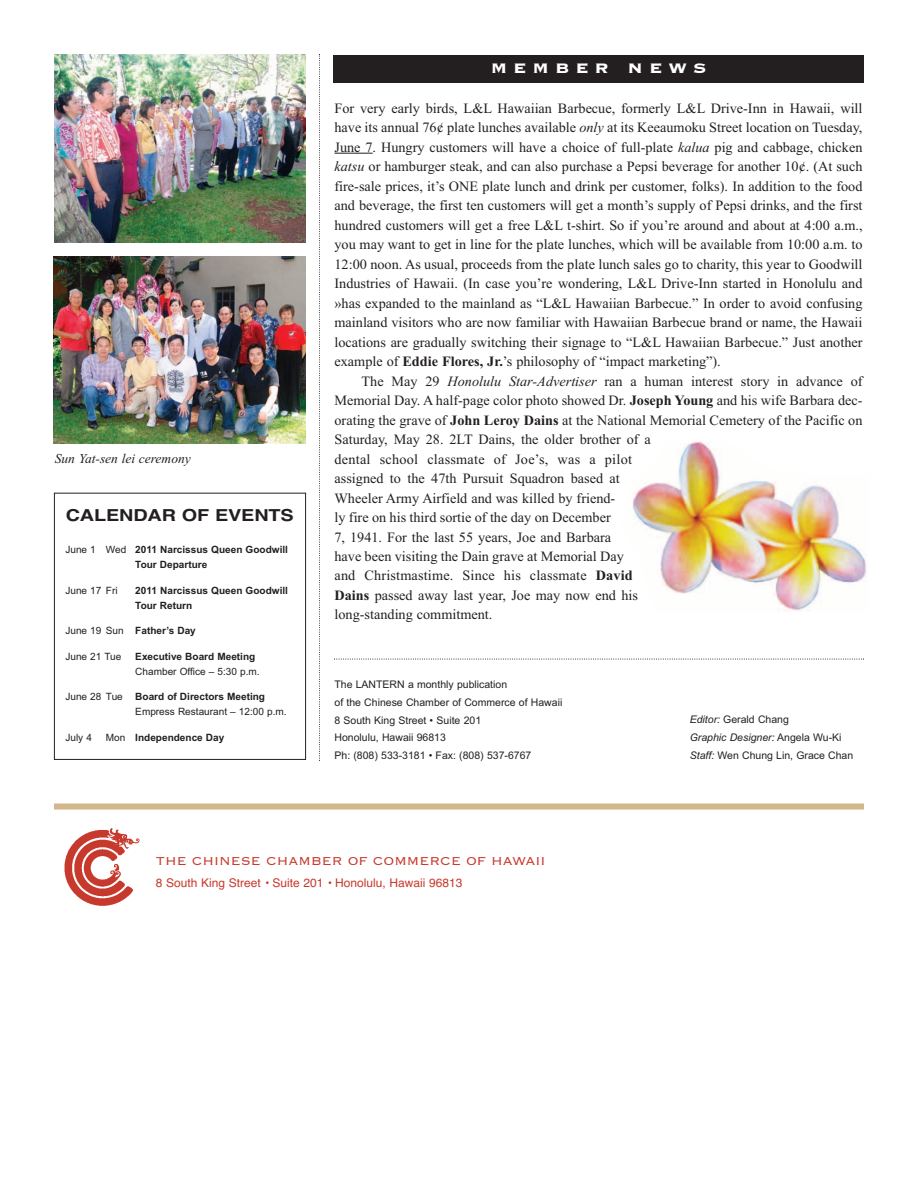
<style>
.page{position:relative;width:918px;height:1188px;background:#fff}
.page>*{position:absolute;margin:0;border:0;box-sizing:border-box;transform-origin:0 0}
.t1{font:700 18px "Copperplate";letter-spacing:.305em;color:#fff;scale:1.1 1}
.t2{font:700 16.5px "Helvetica";letter-spacing:-.005em;color:#231f20;scale:1.2 1}
.t3{font:300 15px "Copperplate";color:#c7392c}
.t4{font:14.25px/19.5px "Times New Roman";color:#231f20;text-align:justify}
.t5{font:italic 13.5px "Times New Roman";color:#231f20}
.t6{font:12px "Helvetica";color:#c7392c}
.t7{font:10.5px/17.9px "Arial";color:#231f20}
.t8{font:700 10.05px/15px "Arial";color:#231f20}
.t9{font:10.05px/15px "Arial";color:#231f20}
.s1{font-weight:400}
.s2{font-weight:700}
.s3{font-style:italic}
</style>
<div class="page">
<div style="left:54px;top:804px;width:810px;height:6px;background:#d2b78a"></div>
<img style="left:64px;top:828px;width:76px;height:78px">
<svg style="left:319px;top:54px;width:1px;height:707px"></svg>
<div style="left:54px;top:493px;width:252px;height:267px;border:1px solid #231f20"></div>
<svg style="left:334px;top:658px;width:530px;height:2px"></svg>
<hr style="left:334px;top:153px;width:39px;height:1px;background:#231f20">
<div style="left:333px;top:55px;width:531px;height:27px;background:#231f20"></div>
<img style="left:54px;top:54px;width:252px;height:189px">
<img style="left:54px;top:256px;width:251px;height:188px">
<img style="left:632px;top:441px;width:235px;height:171px">
<p class="t5" style="left:55px;top:454px;width:138px">Sun Yat-sen lei ceremony</p>
<p class="t2" style="left:66px;top:509px;width:192px">CALENDAR OF EVENTS</p>
<p class="t8" style="left:135px;top:543px;width:154px;text-indent:-70px"><span class="s1">June 1 Wed</span> 2011 Narcissus Queen Goodwill<br>Tour Departure</p>
<p class="t9" style="left:65px;top:584px;width:54px">June 17 Fri</p>
<p class="t8" style="left:135px;top:584px;width:154px">2011 Narcissus Queen Goodwill<br>Tour Return</p>
<p class="t8" style="left:65px;top:624px;width:132px"><span class="s1">June 19 Sun</span> Father’s Day</p>
<p class="t9" style="left:65px;top:650px;width:57px">June 21 Tue</p>
<p class="t8" style="left:135px;top:650px;width:122px">Executive Board Meeting</p>
<p class="t9" style="left:135px;top:665px;width:126px">Chamber Office – 5:30 p.m.</p>
<p class="t9" style="left:135px;top:690px;width:153px;text-indent:-70px">June 28 Tue <span class="s2">Board of Directors Meeting<br></span>Empress Restaurant – 12:00 p.m.</p>
<p class="t9" style="left:65px;top:731px;width:28px">July 4</p>
<p class="t8" style="left:106px;top:731px;width:120px"><span class="s1">Mon</span> Independence Day</p>
<p class="t1" style="left:491px;top:56px;width:198px">MEMBER NEWS</p>
<p class="t4" style="left:334px;top:99px;width:530px">For very early birds, L&amp;L Hawaiian Barbecue, formerly L&amp;L Drive-Inn in Hawaii, will have its annual 76¢ plate lunches available <span class="s3">only</span> at its Keeaumoku Street location on Tuesday, June 7. Hungry customers will have a choice of full-plate <span class="s3">kalua</span> pig and cabbage, chicken <span class="s3">katsu</span> or hamburger steak, and can also purchase a Pepsi beverage for another 10¢. (At such fire-sale prices, it’s ONE plate lunch and drink per customer, folks). In addition to the food and beverage, the first ten customers will get a month’s supply of Pepsi drinks, and the first hundred customers will get a free L&amp;L t-shirt. So if you’re around and about at 4:00 a.m., you may want to get in line for the plate lunches, which will be available from 10:00 a.m. to 12:00 noon. As usual, proceeds from the plate lunch sales go to charity, this year to Goodwill Industries of Hawaii. (In case you’re wondering, L&amp;L Drive-Inn started in Honolulu and »has expanded to the mainland as “L&amp;L Hawaiian Barbecue.” In order to avoid confusing mainland visitors who are now familiar with Hawaiian Barbecue brand or name, the Hawaii locations are gradually switching their signage to “L&amp;L Hawaiian Barbecue.” Just another example of <span class="s2">Eddie Flores, Jr.</span>’s philosophy of “impact marketing”).</p>
<p class="t4" style="left:335px;top:372px;width:530px;text-align:left;text-indent:27px">The May 29 <span class="s3">Honolulu Star-Advertiser</span> ran a human interest story in advance of Memorial Day. A half-page color photo showed Dr. <span class="s2">Joseph Young</span> and his wife Barbara dec&shy;orating the grave of <span class="s2">John Leroy Dains</span> at the National Memorial Cemetery of the Pacific on Saturday, May 28. 2LT Dains, the older brother of a<br>dental school classmate of Joe’s, was a pilot<br>assigned to the 47th Pursuit Squadron based at<br>Wheeler Army Airfield and was killed by friend-<br>ly fire on his third sortie of the day on December<br>7, 1941. For the last 55 years, Joe and Barbara<br>have been visiting the Dain grave at Memorial Day<br>and Christmastime. Since his classmate <span class="s2">David<br>Dains</span> passed away last year, Joe may now end his<br>long-standing commitment.</p>
<p class="t7" style="left:335px;top:676px;width:229px">The LANTERN a monthly publication<br>of the Chinese Chamber of Commerce of Hawaii 8 South King Street • Suite 201<br>Honolulu, Hawaii 96813<br>Ph: (808) 533-3181 • Fax: (808) 537-6767</p>
<p class="t7" style="left:690px;top:712px;width:165px"><span class="s3">Editor:</span> Gerald Chang<br><span class="s3">Graphic Designer:</span> Angela Wu-Ki<br><span class="s3">Staff:</span> Wen Chung Lin, Grace Chan</p>
<p class="t3" style="left:156px;top:851px;width:391px">THE CHINESE CHAMBER OF COMMERCE OF HAWAII</p>
<p class="t6" style="left:156px;top:878px;width:308px">8 South King Street • Suite 201 • Honolulu, Hawaii 96813</p>
</div>
